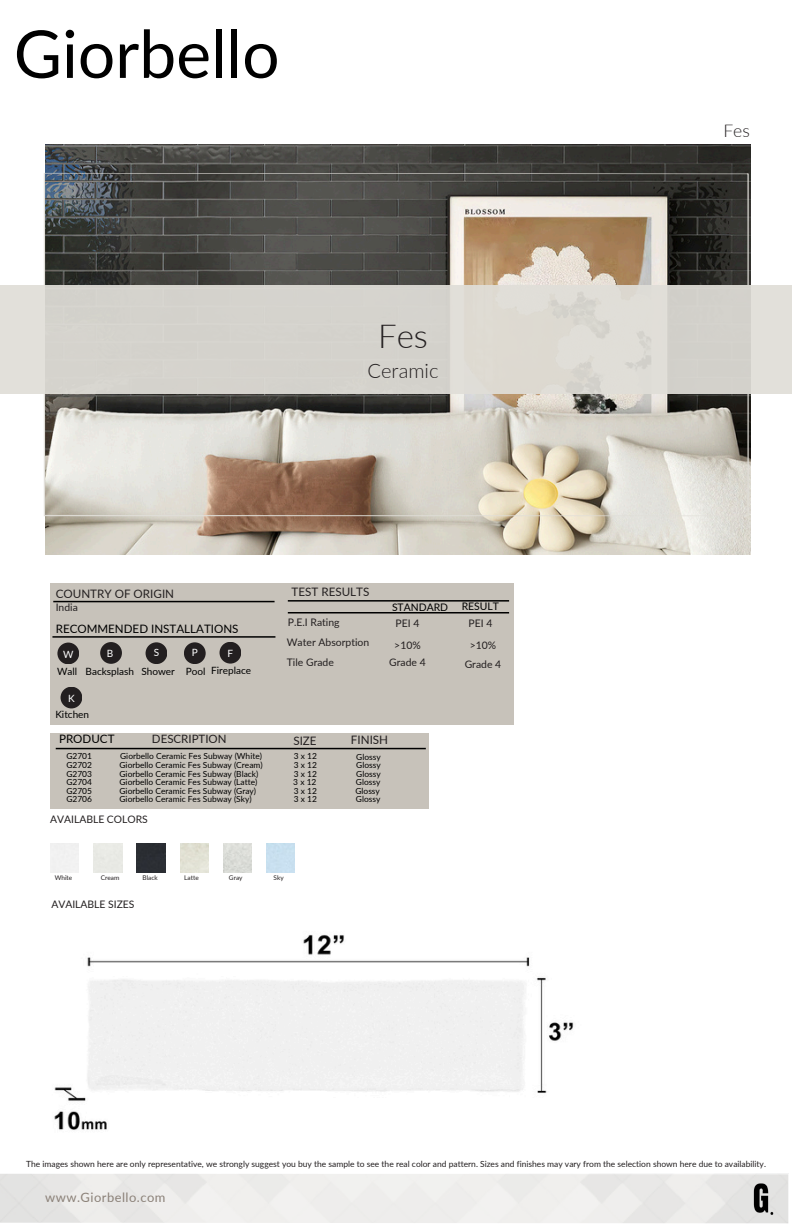
<style>
.page{position:relative;width:792px;height:1224px;background:#fff}
.page>*{position:absolute;margin:0;border:0;box-sizing:border-box;transform-origin:0 0}
.t1{font:66px "Lato";color:#000}
.t2{font:300 33px "Lato";color:#231f20}
.t3{font:300 20.2px "Lato";color:#231f20}
.t4{font:300 17.6px "Lato";color:#231f20}
.t5{font:13px "Lato";letter-spacing:.035em;color:#8b8178}
.t6{font:11.6px "Lato";color:#231f20}
.t7{font:11.6px "Lato";color:#000}
.t8{font:10.4px "Lato";color:#231f20}
.t9{font:10.4px "Lato";color:#000}
.t10{font:10px "Lato";color:#000}
.t11{font:10px "Lato";color:#fff}
.t12{font:8.4px "Lato";color:#000}
.t13{font:8.4px "Lato";color:#231f20}
.t14{font:6.4px "Lato";color:#231f20}
</style>
<div class="page">
<svg style="left:0;top:1174px;width:732px;height:49px;fill:#eeedec"></svg>
<img style="left:732px;top:1173px;width:57px;height:51px">
<div style="left:50px;top:583px;width:463px;height:141px;background:#c7c2ba"></div>
<hr style="left:53px;top:601px;width:222px;height:1px;background:#000">
<hr style="left:288px;top:600px;width:221px;height:2px;background:#000">
<hr style="left:288px;top:612px;width:221px;height:2px;background:#000">
<hr style="left:52px;top:636px;width:223px;height:2px;background:#000">
<div style="left:50px;top:733px;width:378px;height:76px;background:#c7c2ba"></div>
<hr style="left:56px;top:748px;width:370px;height:1px;background:#000">
<div style="left:57px;top:643px;width:22px;height:21px;background:#231f20;border-radius:50%"></div>
<div style="left:100px;top:642px;width:22px;height:22px;background:#231f20;border-radius:50%"></div>
<div style="left:146px;top:642px;width:21px;height:22px;background:#231f20;border-radius:50%"></div>
<div style="left:184px;top:642px;width:22px;height:22px;background:#231f20;border-radius:50%"></div>
<div style="left:220px;top:642px;width:21px;height:22px;background:#231f20;border-radius:50%"></div>
<div style="left:61px;top:687px;width:21px;height:21px;background:#231f20;border-radius:50%"></div>
<img style="left:45px;top:145px;width:705px;height:409px">
<svg style="left:44px;top:173px;width:705px;height:343px;background:#938d83"></svg>
<div style="left:0;top:286px;width:792px;height:108px;background:linear-gradient(to right,#d6d4ce,#dbd8d2)"></div>
<img style="left:137px;top:844px;width:28px;height:28px">
<img style="left:223px;top:844px;width:29px;height:28px">
<img style="left:54px;top:934px;width:520px;height:196px">
<p class="t1" style="left:14px;top:13px;width:267px">Giorbello</p>
<p class="t2" style="left:378px;top:315px;width:51px">Fes</p>
<p class="t3" style="left:367px;top:358px;width:73px">Ceramic</p>
<h3 class="t6" style="left:56px;top:586px;width:120px">COUNTRY OF ORIGIN</h3>
<h3 class="t8" style="left:56px;top:601px;width:24px">India</h3>
<p class="t7" style="left:56px;top:622px;width:184px">RECOMMENDED INSTALLATIONS</p>
<p class="t11" style="left:63px;top:648px;width:12px">W</p>
<p class="t10" style="left:57px;top:665px;width:22px">Wall</p>
<p class="t11" style="left:107px;top:647px;width:8px">B</p>
<p class="t10" style="left:86px;top:665px;width:50px">Backsplash</p>
<p class="t11" style="left:68px;top:692px;width:8px">K</p>
<p class="t10" style="left:55px;top:709px;width:35px">Kitchen</p>
<p class="t11" style="left:154px;top:646px;width:7px">S</p>
<p class="t10" style="left:141px;top:665px;width:35px">Shower</p>
<p class="t11" style="left:192px;top:646px;width:7px">P</p>
<p class="t10" style="left:186px;top:665px;width:21px">Pool</p>
<p class="t11" style="left:228px;top:647px;width:7px">F</p>
<p class="t10" style="left:211px;top:664px;width:41px">Fireplace</p>
<p class="t6" style="left:292px;top:584px;width:79px">TEST RESULTS</p>
<p class="t9" style="left:392px;top:601px;width:58px">STANDARD</p>
<p class="t9" style="left:462px;top:600px;width:39px">RESULT</p>
<p class="t8" style="left:288px;top:616px;width:53px">P.E.I Rating</p>
<p class="t8" style="left:396px;top:617px;width:25px">PEI 4</p>
<p class="t8" style="left:469px;top:617px;width:25px">PEI 4</p>
<h6 class="t8" style="left:287px;top:635px;width:84px">Water Absorption</h6>
<h6 class="t8" style="left:394px;top:639px;width:28px">&gt;10%</h6>
<h4 class="t8" style="left:470px;top:639px;width:28px">&gt;10%</h4>
<h4 class="t8" style="left:287px;top:656px;width:49px">Tile Grade</h4>
<p class="t8" style="left:389px;top:656px;width:38px">Grade 4</p>
<p class="t8" style="left:465px;top:657px;width:38px">Grade 4</p>
<p class="t7" style="left:59px;top:732px;width:57px">PRODUCT</p>
<p class="t12" style="left:66px;top:751px;width:27px">G2701</p>
<p class="t12" style="left:120px;top:751px;width:143px">Giorbello Ceramic Fes Subway (White)</p>
<p class="t12" style="left:294px;top:751px;width:25px">3x12</p>
<p class="t12" style="left:356px;top:752px;width:26px">Glossy</p>
<p class="t12" style="left:66px;top:760px;width:27px">G2702</p>
<p class="t12" style="left:120px;top:760px;width:145px">Giorbello Ceramic Fes Subway (Cream)</p>
<p class="t12" style="left:294px;top:760px;width:25px">3x12</p>
<p class="t12" style="left:356px;top:760px;width:26px">Glossy</p>
<p class="t12" style="left:66px;top:768px;width:27px">G2703</p>
<p class="t12" style="left:120px;top:768px;width:140px">Giorbello Ceramic Fes Subway (Black)</p>
<p class="t12" style="left:294px;top:768px;width:25px">3x12</p>
<p class="t12" style="left:356px;top:768px;width:26px">Glossy</p>
<p class="t12" style="left:66px;top:777px;width:27px">G2704</p>
<p class="t12" style="left:120px;top:777px;width:139px">Giorbello Ceramic Fes Subway (Latte)</p>
<p class="t12" style="left:293px;top:777px;width:25px">3x12</p>
<p class="t12" style="left:356px;top:777px;width:26px">Glossy</p>
<p class="t12" style="left:66px;top:786px;width:27px">G2705</p>
<p class="t12" style="left:120px;top:786px;width:138px">Giorbello Ceramic Fes Subway (Gray)</p>
<p class="t12" style="left:294px;top:786px;width:25px">3x12</p>
<p class="t12" style="left:355px;top:786px;width:26px">Glossy</p>
<p class="t12" style="left:66px;top:794px;width:27px">G2706</p>
<p class="t12" style="left:120px;top:794px;width:134px">Giorbello Ceramic Fes Subway (Sky)</p>
<p class="t12" style="left:294px;top:794px;width:25px">3x12</p>
<p class="t12" style="left:356px;top:794px;width:26px">Glossy</p>
<p class="t6" style="left:152px;top:732px;width:76px">DESCRIPTION</p>
<p class="t6" style="left:293px;top:734px;width:25px">SIZE</p>
<p class="t6" style="left:351px;top:732px;width:39px">FINISH</p>
<p class="t8" style="left:50px;top:813px;width:99px">AVAILABLE COLORS</p>
<p class="t14" style="left:55px;top:873px;width:19px">White</p>
<p class="t14" style="left:101px;top:873px;width:20px">Cream</p>
<p class="t14" style="left:143px;top:874px;width:17px">Black</p>
<p class="t14" style="left:184px;top:873px;width:16px">Latte</p>
<p class="t14" style="left:229px;top:873px;width:15px">Gray</p>
<p class="t14" style="left:274px;top:873px;width:12px">Sky</p>
<p class="t8" style="left:51px;top:898px;width:85px">AVAILABLE SIZES</p>
<p class="t4" style="left:723px;top:119px;width:28px">Fes</p>
<h4 class="t13" style="left:26px;top:1159px;width:741px">The images shown here are only representative, we strongly suggest you buy the sample to see the real color and pattern. Sizes and finishes may vary from the selection shown here due to availability.</h4>
<p class="t5" style="left:45px;top:1190px;width:122px">www.Giorbello.com</p>
</div>
